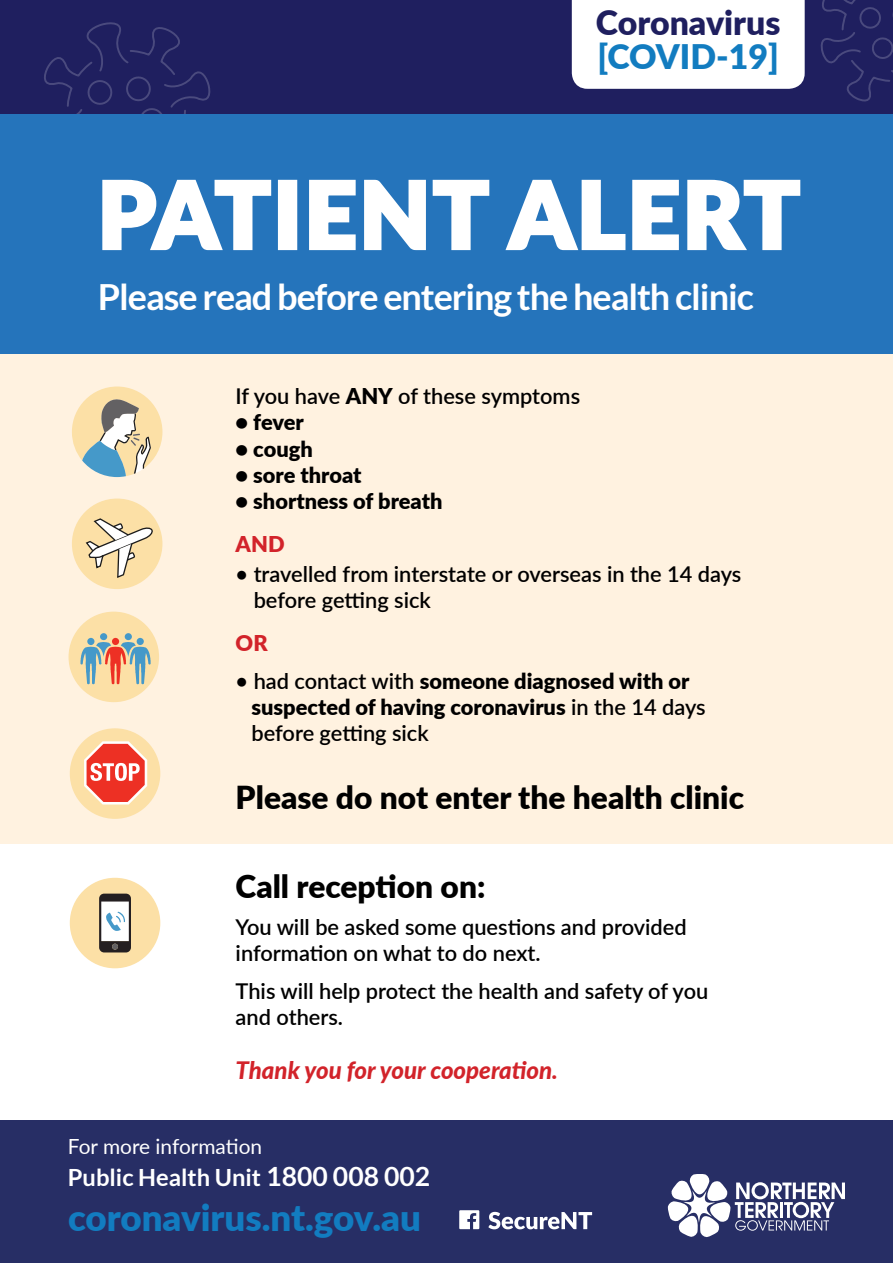
<style>
.page{position:relative;width:893px;height:1263px;background:#fff}
.page>*{position:absolute;margin:0;border:0;box-sizing:border-box;transform-origin:0 0}
.t1{font:900 91.2px "Lato";letter-spacing:.03em;color:#fff}
.t2{font:900 36.6px "Lato";color:#127cc0}
.t3{font:700 36px "Lato";letter-spacing:-.03em;color:#fff}
.t4{font:900 33.9px "Lato";color:#1f1f5f}
.t5{font:900 33.9px "Lato";color:#127cc0}
.t6{font:900 31.65px "Lato";color:#000}
.t7{font:italic 800 24px "Lato";color:#d2232a}
.t8{font:700 23.7px "Lato";color:#fff}
.t9{font:600 21.75px/26.1px "Lato";color:#000}
.t10{font:900 21.75px/26.1px "Lato";color:#000}
.t11{font:900 21.75px "Lato";color:#d2232a}
.t12{font:20.85px "Lato";color:#fff}
.s1{font-weight:900}
.s2{font-weight:600}
.s3{font-size:26.55px}
</style>
<div class="page">
<div style="left:0;top:1120px;width:893px;height:143px;background:#272e65"></div>
<svg style="left:668px;top:1174px;width:177px;height:63px"></svg>
<div style="left:70px;top:878px;width:90px;height:90px;background:#fce0a6;border-radius:50%"></div>
<svg style="left:99px;top:894px;width:32px;height:58px;background:#9c9fa2"></svg>
<div style="left:0;top:0;width:893px;height:128px;background:#1f1f5f"></div>
<svg style="left:820px;top:0;width:73px;height:102px"></svg>
<div style="left:572px;top:0;width:233px;height:89px;background:#fff"></div>
<div style="left:0;top:276px;width:893px;height:568px;background:#fff2e0"></div>
<div style="left:72px;top:498px;width:90px;height:91px;background:#fce0a6;border-radius:50%"></div>
<svg style="left:85px;top:518px;width:68px;height:61px"></svg>
<div style="left:69px;top:612px;width:90px;height:90px;background:#fce0a6;border-radius:50%"></div>
<div style="left:87px;top:638px;width:7px;height:7px;background:#4599c9;border-radius:50%"></div>
<div style="left:112px;top:638px;width:7px;height:7px;background:#ed3024;border-radius:50%"></div>
<div style="left:137px;top:638px;width:7px;height:7px;background:#4599c9;border-radius:50%"></div>
<div style="left:100px;top:633px;width:7px;height:7px;background:#4599c9;border-radius:50%"></div>
<svg style="left:80px;top:642px;width:71px;height:42px"></svg>
<div style="left:125px;top:633px;width:7px;height:7px;background:#4599c9;border-radius:50%"></div>
<div style="left:0;top:114px;width:893px;height:240px;background:#2574bb"></div>
<svg style="left:44px;top:22px;width:228px;height:229px"></svg>
<div style="left:278px;top:180px;width:19px;height:70px;border:4px solid #fff"></div>
<svg style="left:309px;top:179px;width:181px;height:72px"></svg>
<svg style="left:505px;top:179px;width:296px;height:72px"></svg>
<svg style="left:72px;top:386px;width:90px;height:91px"></svg>
<div style="left:70px;top:728px;width:90px;height:91px;background:#fce0a6;border-radius:50%"></div>
<svg style="left:84px;top:741px;width:63px;height:63px"></svg>
<svg style="left:459px;top:1210px;width:20px;height:19px"></svg>
<svg style="left:488px;top:1212px;width:104px;height:17px"></svg>
<h3 class="t4" style="left:596px;top:-3px;width:186px">Coronavirus</h3>
<h3 class="t5" style="left:597px;top:31px;width:183px">[COVID-19]</h3>
<h1 class="t1" style="left:98px;top:146px;width:703px">PATIENT ALERT</h1>
<h3 class="t3" style="left:98px;top:276px;width:658px">Please read before entering the health clinic</h3>
<p class="t9" style="left:236px;top:382px;width:346px">If you have <span class="s1">ANY</span> of these symptoms</p>
<p class="t10" style="left:236px;top:408px;width:70px">• fever</p>
<p class="t10" style="left:236px;top:435px;width:79px">• cough</p>
<p class="t10" style="left:236px;top:461px;width:127px">• sore throat</p>
<p class="t10" style="left:236px;top:487px;width:208px">• shortness of breath</p>
<p class="t11" style="left:236px;top:527px;width:50px">AND</p>
<p class="t9" style="left:254px;top:560px;width:489px;text-indent:-18px">• travelled from interstate or overseas in the 14 days before getting sick</p>
<p class="t11" style="left:236px;top:627px;width:34px">OR</p>
<p class="t10" style="left:251px;top:667px;width:456px;text-indent:-16px"><span class="s2">• had contact with</span> someone diagnosed with or suspected of having coronavirus <span class="s2">in the 14 days before getting sick</span></p>
<h3 class="t6" style="left:236px;top:773px;width:510px">Please do not enter the health clinic</h3>
<h3 class="t6" style="left:236px;top:862px;width:251px">Call reception on:</h3>
<p class="t9" style="left:236px;top:913px;width:453px">You will be asked some questions and provided information on what to do next.</p>
<p class="t9" style="left:236px;top:977px;width:474px">This will help protect the health and safety of you and others.</p>
<p class="t7" style="left:236px;top:1052px;width:324px">Thank you for your cooperation.</p>
<p class="t12" style="left:68px;top:1131px;width:196px">For more information</p>
<p class="t8" style="left:68px;top:1164px;width:364px">Public Health Unit <span class="s3">1800 008 002</span></p>
<h2 class="t2" style="left:68px;top:1190px;width:354px">coronavirus.nt.gov.au</h2>
</div>
